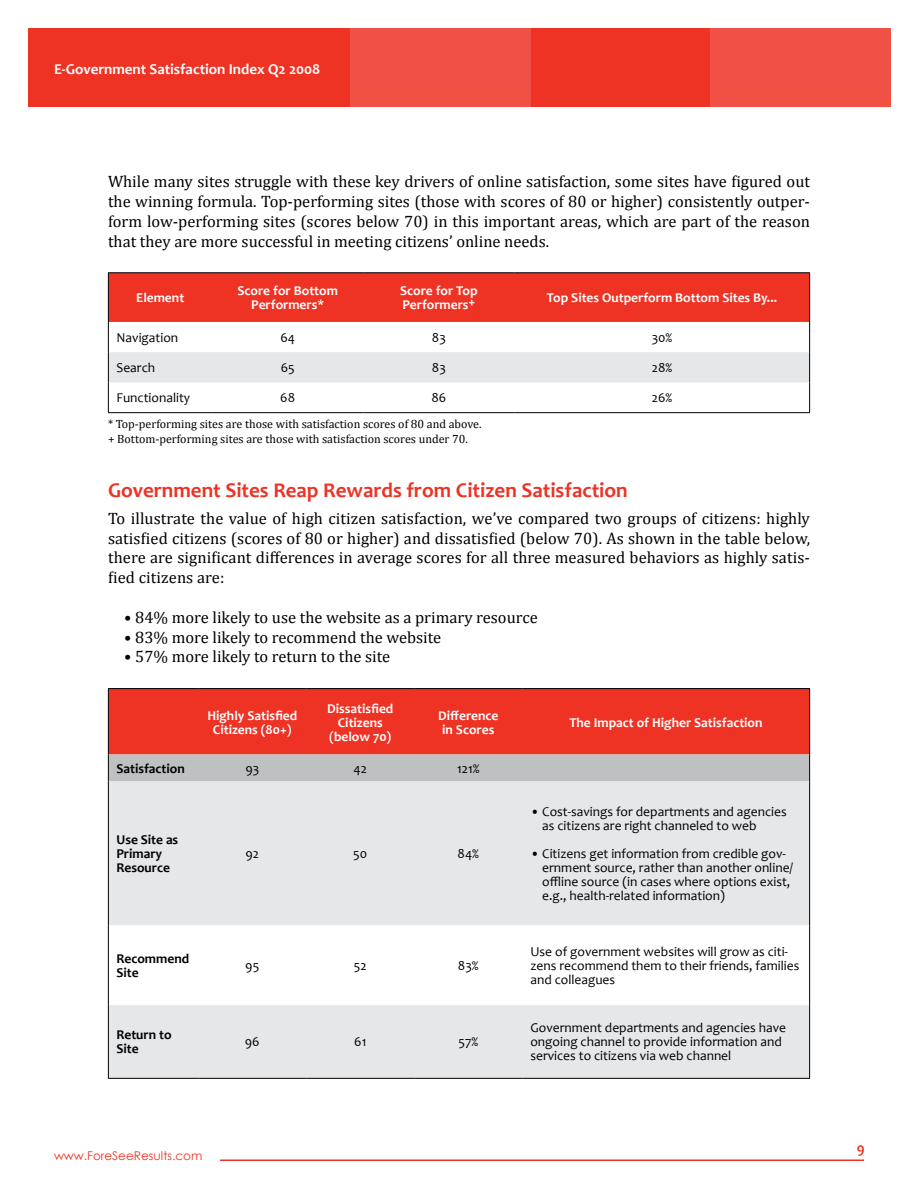
<style>
.page{position:relative;width:918px;height:1188px;background:#fff}
.page>*{position:absolute;margin:0;border:0;box-sizing:border-box;transform-origin:0 0}
.t1{font:700 21px "Candara";color:#ee3224}
.t2{font:16.5px/19.8px "Cambria";color:#000;text-align:justify}
.t3{font:700 15px "Candara";color:#fff}
.t4{font:700 15px "Candara";color:#ee3224}
.t5{font:13.5px/14px "Candara";color:#000}
.t6{font:700 13.5px/14px "Candara";color:#fff;text-align:center}
.t7{font:700 13.5px/14px "Candara";color:#000}
.t8{font:12px/15px "Cambria";color:#000}
.t9{font:12px "Century Gothic";color:#ee3224}
</style>
<div class="page">
<div style="left:28px;top:28px;width:863px;height:79px;background:#ee3224"></div>
<div style="left:711px;top:28px;width:180px;height:79px;background:#f15145"></div>
<div style="left:351px;top:28px;width:180px;height:79px;background:#f15145"></div>
<hr style="left:220px;top:1160px;width:644px;height:1px;background:#ee3224">
<div style="left:109px;top:273px;width:700px;height:49px;background:#ee3224"></div>
<div style="left:109px;top:352px;width:700px;height:30px;background:#e6e7e8"></div>
<hr style="left:108px;top:272px;width:104px;height:1px;background:#000">
<hr style="left:108px;top:273px;width:1px;height:49px;background:#000">
<hr style="left:212px;top:272px;width:151px;height:1px;background:#000">
<hr style="left:363px;top:272px;width:152px;height:1px;background:#000">
<hr style="left:515px;top:272px;width:295px;height:1px;background:#000">
<hr style="left:809px;top:273px;width:1px;height:49px;background:#000">
<hr style="left:108px;top:322px;width:1px;height:30px;background:#000">
<hr style="left:809px;top:322px;width:1px;height:30px;background:#000">
<hr style="left:108px;top:352px;width:1px;height:30px;background:#000">
<hr style="left:809px;top:352px;width:1px;height:30px;background:#000">
<hr style="left:108px;top:382px;width:1px;height:30px;background:#000">
<hr style="left:809px;top:382px;width:1px;height:30px;background:#000">
<hr style="left:108px;top:412px;width:104px;height:1px;background:#000">
<hr style="left:212px;top:412px;width:151px;height:1px;background:#000">
<hr style="left:363px;top:412px;width:152px;height:1px;background:#000">
<hr style="left:515px;top:412px;width:295px;height:1px;background:#000">
<div style="left:109px;top:689px;width:700px;height:65px;background:#ee3224"></div>
<svg style="left:109px;top:781px;width:700px;height:297px;fill:#e6e7e8"></svg>
<hr style="left:108px;top:688px;width:90px;height:1px;background:#000">
<hr style="left:108px;top:689px;width:1px;height:65px;background:#000">
<hr style="left:198px;top:688px;width:108px;height:1px;background:#000">
<hr style="left:306px;top:688px;width:108px;height:1px;background:#000">
<hr style="left:414px;top:688px;width:108px;height:1px;background:#000">
<hr style="left:522px;top:688px;width:288px;height:1px;background:#000">
<hr style="left:809px;top:689px;width:1px;height:65px;background:#000">
<div style="left:108px;top:754px;width:702px;height:27px;background:#bec0c2"></div>
<hr style="left:108px;top:781px;width:1px;height:144px;background:#000">
<hr style="left:809px;top:781px;width:1px;height:144px;background:#000">
<hr style="left:108px;top:925px;width:1px;height:80px;background:#000">
<hr style="left:809px;top:925px;width:1px;height:80px;background:#000">
<hr style="left:108px;top:1005px;width:1px;height:73px;background:#000">
<hr style="left:809px;top:1005px;width:1px;height:73px;background:#000">
<hr style="left:108px;top:1078px;width:90px;height:1px;background:#000">
<hr style="left:198px;top:1078px;width:108px;height:1px;background:#000">
<hr style="left:306px;top:1078px;width:108px;height:1px;background:#000">
<hr style="left:414px;top:1078px;width:108px;height:1px;background:#000">
<hr style="left:522px;top:1078px;width:288px;height:1px;background:#000">
<p class="t3" style="left:54px;top:60px;width:268px">E-Government Satisfaction Index Q2 2008</p>
<p class="t2" style="left:108px;top:172px;width:704px">While many sites struggle with these key drivers of online satisfaction, some sites have figured out the winning formula. Top-performing sites (those with scores of 80 or higher) consistently outper&shy;form low-performing sites (scores below 70) in this important areas, which are part of the reason that they are more successful in meeting citizens’ online needs.</p>
<p class="t6" style="left:136px;top:291px;width:49px">Element</p>
<p class="t6" style="left:238px;top:284px;width:102px">Score for Bottom<br>Performers*</p>
<p class="t6" style="left:400px;top:284px;width:79px;text-align:left">Score for Top<br>Performers+</p>
<p class="t6" style="left:547px;top:291px;width:232px">Top Sites Outperform Bottom Sites By...</p>
<p class="t5" style="left:116px;top:331px;width:63px">Navigation</p>
<p class="t5" style="left:280px;top:331px;width:16px">64</p>
<p class="t5" style="left:432px;top:331px;width:15px">83</p>
<p class="t5" style="left:652px;top:331px;width:22px">30%</p>
<p class="t5" style="left:116px;top:361px;width:40px">Search</p>
<p class="t5" style="left:281px;top:361px;width:16px">65</p>
<p class="t5" style="left:432px;top:361px;width:15px">83</p>
<p class="t5" style="left:652px;top:361px;width:22px">28%</p>
<p class="t5" style="left:116px;top:391px;width:75px">Functionality</p>
<p class="t5" style="left:280px;top:391px;width:16px">68</p>
<p class="t5" style="left:431px;top:391px;width:16px">86</p>
<p class="t5" style="left:652px;top:391px;width:22px">26%</p>
<p class="t8" style="left:108px;top:417px;width:375px">* Top-performing sites are those with satisfaction scores of 80 and above. + Bottom-performing sites are those with satisfaction scores under 70.</p>
<p class="t1" style="left:108px;top:478px;width:521px">Government Sites Reap Rewards from Citizen Satisfaction</p>
<p class="t2" style="left:108px;top:508px;width:704px">To illustrate the value of high citizen satisfaction, we’ve compared two groups of citizens: highly satisfied citizens (scores of 80 or higher) and dissatisfied (below 70). As shown in the table below, there are significant differences in average scores for all three measured behaviors as highly satis&shy;fied citizens are:</p>
<p class="t2" style="left:124px;top:607px;width:415px">• 84% more likely to use the website as a primary resource</p>
<p class="t2" style="left:124px;top:627px;width:319px">• 83% more likely to recommend the website</p>
<p class="t2" style="left:124px;top:647px;width:268px">• 57% more likely to return to the site</p>
<p class="t6" style="left:207px;top:708px;width:91px">Highly Satisfied<br>Citizens (80+)</p>
<p class="t6" style="left:327px;top:701px;width:68px">Dissatisfied<br>Citizens (below 70)</p>
<p class="t6" style="left:438px;top:708px;width:62px">Difference in Scores</p>
<p class="t6" style="left:569px;top:715px;width:195px">The Impact of Higher Satisfaction</p>
<p class="t7" style="left:116px;top:761px;width:70px">Satisfaction</p>
<p class="t5" style="left:245px;top:762px;width:15px">93</p>
<p class="t5" style="left:354px;top:762px;width:15px">42</p>
<p class="t5" style="left:457px;top:762px;width:24px">121%</p>
<p class="t7" style="left:116px;top:833px;width:63px">Use Site as<br>Primary<br>Resource</p>
<p class="t5" style="left:246px;top:847px;width:15px">92</p>
<p class="t5" style="left:353px;top:847px;width:16px">50</p>
<p class="t5" style="left:458px;top:847px;width:23px">84%</p>
<p class="t7" style="left:116px;top:952px;width:74px">Recommend<br>Site</p>
<p class="t5" style="left:245px;top:959px;width:16px">95</p>
<p class="t5" style="left:354px;top:959px;width:14px">52</p>
<p class="t5" style="left:458px;top:959px;width:22px">83%</p>
<p class="t7" style="left:116px;top:1028px;width:57px">Return to<br>Site</p>
<p class="t5" style="left:245px;top:1035px;width:16px">96</p>
<p class="t5" style="left:354px;top:1035px;width:14px">61</p>
<p class="t5" style="left:458px;top:1035px;width:21px">57%</p>
<p class="t5" style="left:542px;top:805px;width:246px;text-indent:-12px">• Cost-savings for departments and agencies as citizens are right channeled to web</p>
<p class="t5" style="left:542px;top:847px;width:252px;text-indent:-12px">• Citizens get information from credible gov&shy;ernment source, rather than another online/ offline source (in cases where options exist, e.g., health-related information)</p>
<p class="t5" style="left:530px;top:945px;width:270px">Use of government websites will grow as citi&shy;zens recommend them to their friends, families and colleagues</p>
<p class="t5" style="left:530px;top:1021px;width:257px">Government departments and agencies have ongoing channel to provide information and services to citizens via web channel</p>
<p class="t9" style="left:54px;top:1148px;width:150px">www.ForeSeeResults.com</p>
<p class="t4" style="left:857px;top:1140px;width:9px">9</p>
</div>
